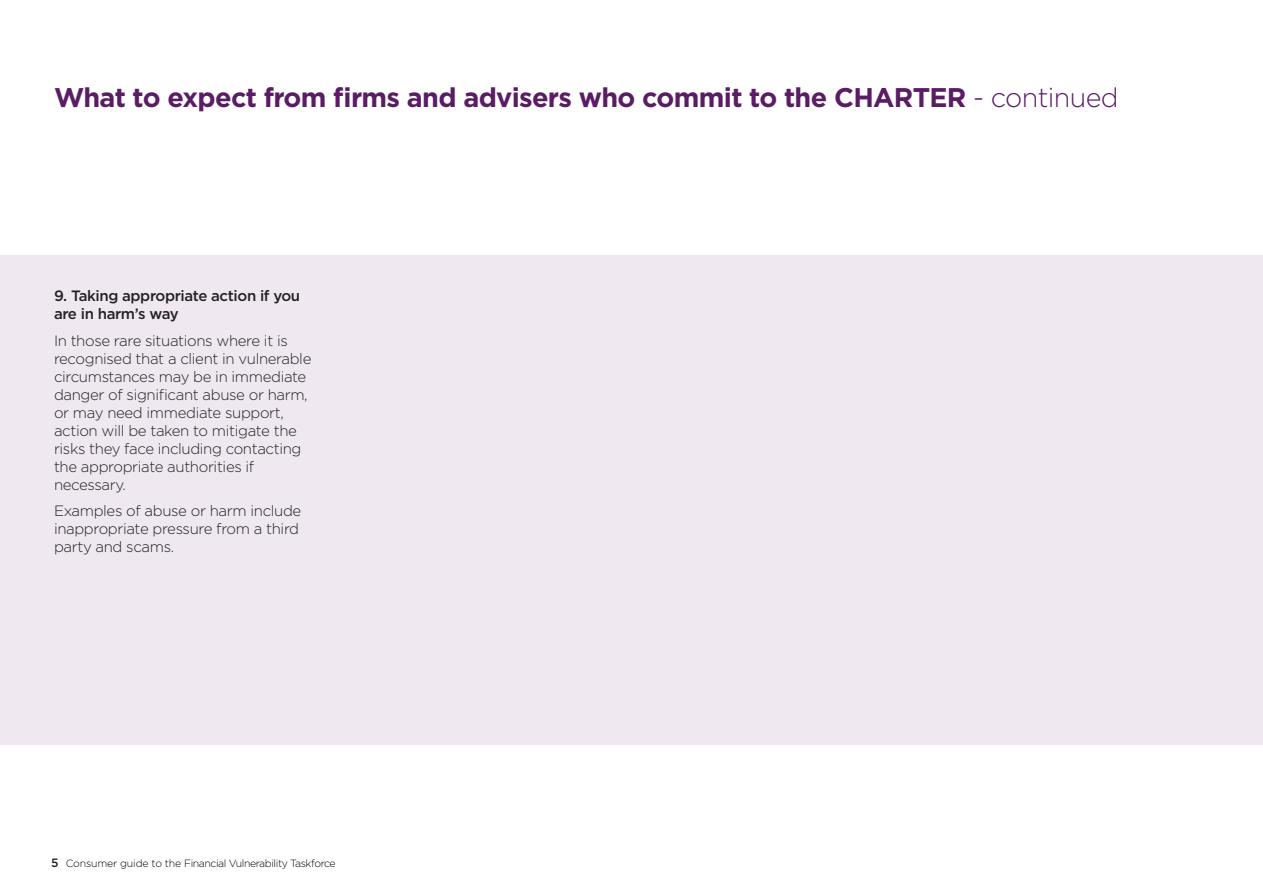
<style>
.page{position:relative;width:1263px;height:893px;background:#fff}
.page>*{position:absolute;margin:0;border:0;box-sizing:border-box;transform-origin:0 0}
.t1{font:700 27px "Gotham";letter-spacing:-.025em;color:#5a1c64}
.t2{font:300 15px/18px "Gotham";letter-spacing:-.025em;color:#212225}
.t3{font:500 15px/18px "Gotham";letter-spacing:-.025em;color:#212225}
.t4{font:300 10.5px "Gotham";letter-spacing:-.04em;color:#000}
.s1{font-weight:300}
.s2{font-weight:500;font-size:12px;color:#212225}
</style>
<div class="page">
<div style="left:0;top:255px;width:1263px;height:489px;background:#efe8f0"></div>
<h1 class="t1" style="left:54px;top:81px;width:1066px">What to expect from firms and advisers who commit to the CHARTER <span class="s1">- continued</span></h1>
<p class="t3" style="left:54px;top:287px;width:248px">9. Taking appropriate action if you are in harm’s way</p>
<p class="t2" style="left:54px;top:331px;width:259px">In those rare situations where it is recognised that a client in vulnerable circumstances may be in immediate danger of significant abuse or harm, or may need immediate support, action will be taken to mitigate the risks they face including contacting the appropriate authorities if necessary.</p>
<p class="t2" style="left:54px;top:502px;width:249px">Examples of abuse or harm include inappropriate pressure from a third party and scams.</p>
<p class="t4" style="left:51px;top:857px;width:286px"><span class="s2">5</span> Consumer guide to the Financial Vulnerability Taskforce</p>
</div>
